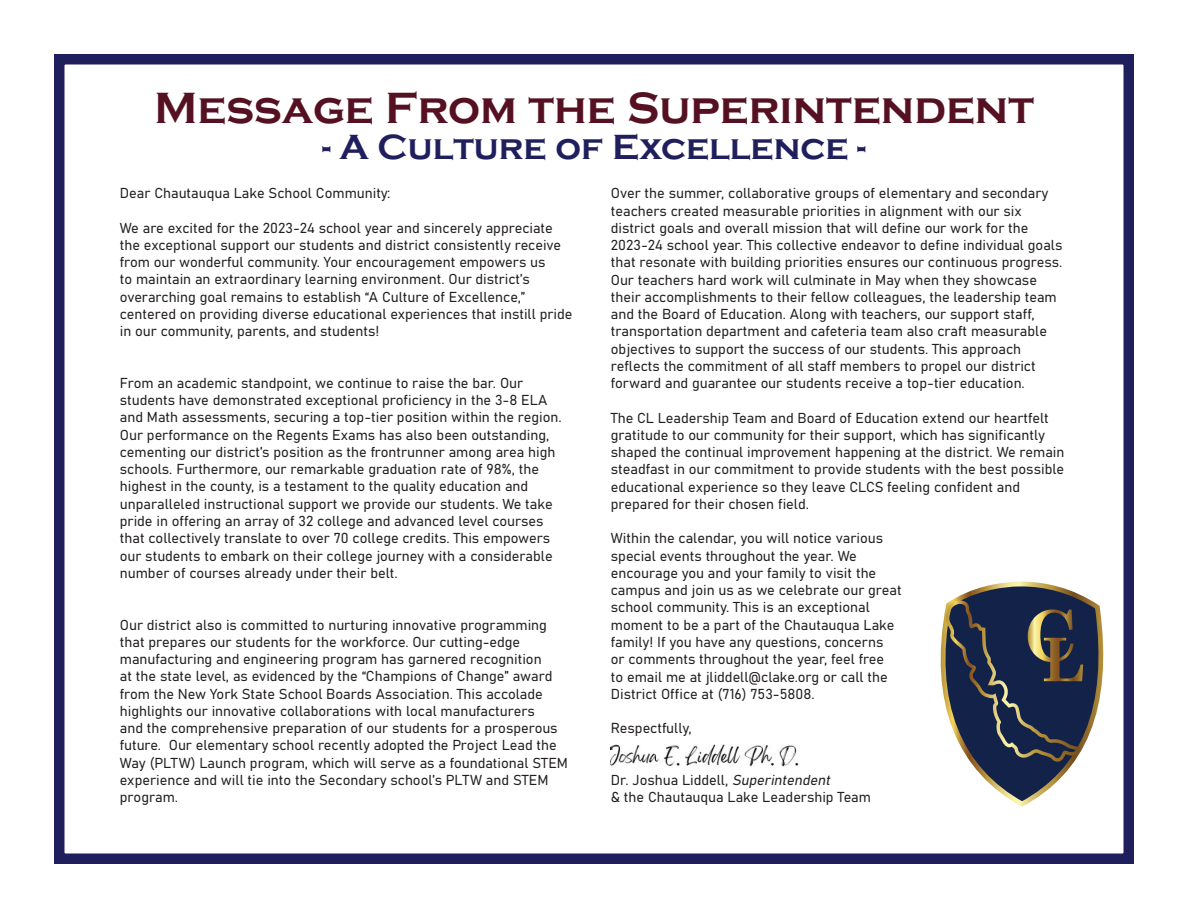
<style>
.page{position:relative;width:1188px;height:918px;background:#fff}
.page>*{position:absolute;margin:0;border:0;box-sizing:border-box;transform-origin:0 0}
.t1{font:700 45px "Copperplate Gothic";color:#551121}
.t2{font:700 36px "Copperplate Gothic";color:#201f5e}
.Default_Paragraph{font:14.25px/17.2px "Bahnschrift";color:#231f20}
.s1{font-style:italic}
</style>
<div class="page">
<div style="left:54px;top:54px;width:1080px;height:810px;border:10px solid #201f5e"></div>
<svg style="left:940px;top:581px;width:164px;height:226px"></svg>
<img style="left:611px;top:744px;width:188px;height:23px">
<p class="t1" style="left:154px;top:83px;width:882px">Message From the Superintendent</p>
<p class="t2" style="left:322px;top:127px;width:545px">- A Culture of Excellence -</p>
<p class="Default_Paragraph" style="left:120px;top:184px;width:272px">Dear Chautauqua Lake School Community:</p>
<p class="Default_Paragraph" style="left:120px;top:218px;width:454px">We are excited for the 2023-24 school year and sincerely appreciate the exceptional support our students and district consistently receive from our wonderful community. Your encouragement empowers us<br>to maintain an extraordinary learning environment. Our district’s overarching goal remains to establish “A Culture of Excellence,” centered on providing diverse educational experiences that instill pride in our community, parents, and students!</p>
<p class="Default_Paragraph" style="left:120px;top:373px;width:443px">From an academic standpoint, we continue to raise the bar. Our students have demonstrated exceptional proficiency in the 3-8 ELA and Math assessments, securing a top-tier position within the region.<br>Our performance on the Regents Exams has also been outstanding, cementing our district’s position as the frontrunner among area high schools. Furthermore, our remarkable graduation rate of 98%, the highest in the county, is a testament to the quality education and unparalleled instructional support we provide our students. We take pride in offering an array of 32 college and advanced level courses that collectively translate to over 70 college credits. This empowers our students to embark on their college journey with a considerable number of courses already under their belt.</p>
<p class="Default_Paragraph" style="left:120px;top:615px;width:450px">Our district also is committed to nurturing innovative programming that prepares our students for the workforce. Our cutting-edge manufacturing and engineering program has garnered recognition<br>at the state level, as evidenced by the “Champions of Change” award from the New York State School Boards Association. This accolade highlights our innovative collaborations with local manufacturers<br>and the comprehensive preparation of our students for a prosperous future. Our elementary school recently adopted the Project Lead the Way (PLTW) Launch program, which will serve as a foundational STEM experience and will tie into the Secondary school’s PLTW and STEM program.</p>
<p class="Default_Paragraph" style="left:611px;top:184px;width:453px">Over the summer, collaborative groups of elementary and secondary teachers created measurable priorities in alignment with our six district goals and overall mission that will define our work for the 2023-24 school year. This collective endeavor to define individual goals that resonate with building priorities ensures our continuous progress.<br>Our teachers hard work will culminate in May when they showcase their accomplishments to their fellow colleagues, the leadership team and the Board of Education. Along with teachers, our support staff, transportation department and cafeteria team also craft measurable objectives to support the success of our students. This approach reflects the commitment of all staff members to propel our district forward and guarantee our students receive a top-tier education.</p>
<p class="Default_Paragraph" style="left:611px;top:408px;width:455px">The CL Leadership Team and Board of Education extend our heartfelt gratitude to our community for their support, which has significantly shaped the continual improvement happening at the district. We remain steadfast in our commitment to provide students with the best possible educational experience so they leave CLCS feeling confident and prepared for their chosen field.</p>
<p class="Default_Paragraph" style="left:611px;top:529px;width:292px">Within the calendar, you will notice various special events throughout the year. We encourage you and your family to visit the campus and join us as we celebrate our great school community. This is an exceptional moment to be a part of the Chautauqua Lake family! If you have any questions, concerns<br>or comments throughout the year, feel free<br>to email me at jliddell@clake.org or call the District Office at (716) 753-5808.</p>
<p class="Default_Paragraph" style="left:611px;top:719px;width:82px">Respectfully,</p>
<p class="Default_Paragraph" style="left:611px;top:770px;width:224px">Dr. Joshua Liddell, <span class="s1">Superintendent</span></p>
<p class="Default_Paragraph" style="left:611px;top:787px;width:262px">&amp; the Chautauqua Lake Leadership Team</p>
</div>
